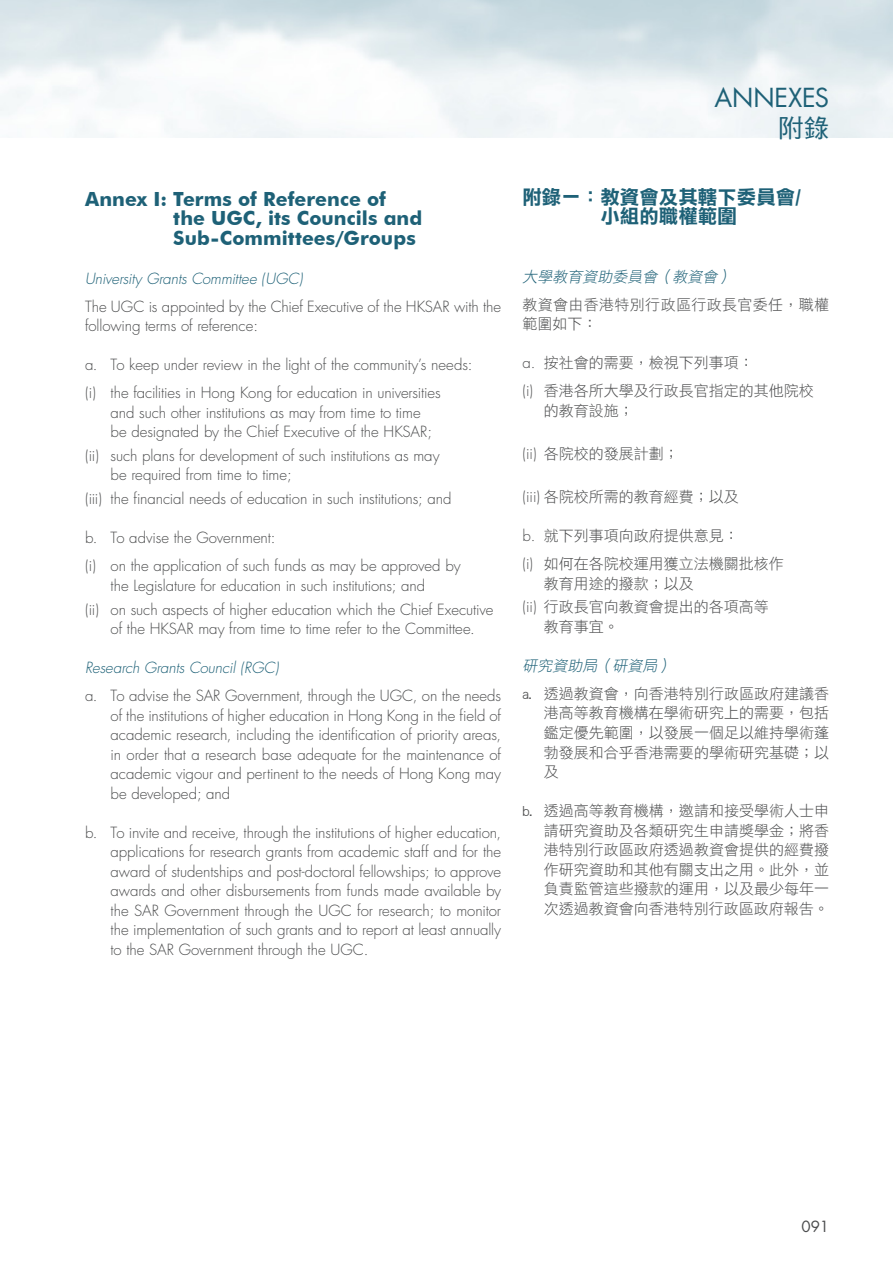
<style>
.page{position:relative;width:893px;height:1263px;background:#fff}
.page>*{position:absolute;margin:0;border:0;box-sizing:border-box;transform-origin:0 0}
.t1{font:25.5px "Futura";letter-spacing:-.005em;color:#1e6177}
.t2{font:25.5px "DF Hei HK W5";color:#1e6177}
.t3{font:700 19.5px "Futura BT";letter-spacing:.005em;color:#1e6177}
.t4{font:19.5px "DF Li Hei Std W7";color:#1e6177}
.t5{font:300 15px/19.5px "Futura";letter-spacing:-.005em;color:#4b4c4d;text-align:justify}
.t6{font:15px/19.5px "DF Li Hei Std W3";color:#4b4c4d;text-align:justify}
.t7{font:italic 300 15px "Futura";letter-spacing:-.005em;color:#1e6177}
.t8{font:15px/19.5px "DF Li Hei Std W3";letter-spacing:.025em;color:#4b4c4d}
.t9{font:italic 15px "DF Li Hei Std W3";color:#1e6177}
.t10{font:15px "Futura";color:#4b4c4d}
.s1{font-family:"Futura";font-weight:300}
</style>
<div class="page">
<p class="t3" style="left:85px;top:187px;width:303px">Annex I: Terms of Reference of</p>
<p class="t3" style="left:173px;top:206px;width:251px">the UGC, its Councils and</p>
<p class="t3" style="left:173px;top:226px;width:244px">Sub-Committees/Groups</p>
<p class="t7" style="left:85px;top:269px;width:219px">University Grants Committee (UGC)</p>
<p class="t5" style="left:85px;top:297px;width:418px">The UGC is appointed by the Chief Executive of the HKSAR with the following terms of reference:</p>
<p class="t5" style="left:85px;top:355px;width:389px">a. To keep under review in the light of the community’s needs:</p>
<p class="t5" style="left:85px;top:383px;width:357px">(i) the facilities in Hong Kong for education in universities</p>
<p class="t5" style="left:111px;top:403px;width:312px">and such other institutions as may from time to time</p>
<p class="t5" style="left:111px;top:422px;width:323px">be designated by the Chief Executive of the HKSAR;</p>
<p class="t5" style="left:85px;top:446px;width:356px">(ii) such plans for development of such institutions as may</p>
<p class="t5" style="left:111px;top:466px;width:183px">be required from time to time;</p>
<p class="t5" style="left:85px;top:489px;width:368px">(iii) the financial needs of education in such institutions; and</p>
<p class="t5" style="left:85px;top:528px;width:192px">b. To advise the Government:</p>
<p class="t5" style="left:85px;top:556px;width:377px">(i) on the application of such funds as may be approved by</p>
<p class="t5" style="left:111px;top:576px;width:316px">the Legislature for education in such institutions; and</p>
<p class="t5" style="left:85px;top:600px;width:410px">(ii) on such aspects of higher education which the Chief Executive</p>
<p class="t5" style="left:111px;top:619px;width:366px">of the HKSAR may from time to time refer to the Committee.</p>
<p class="t7" style="left:85px;top:658px;width:195px">Research Grants Council (RGC)</p>
<p class="t5" style="left:111px;top:686px;width:392px;text-indent:-26px">a. To advise the SAR Government, through the UGC, on the needs of the institutions of higher education in Hong Kong in the field of academic research, including the identification of priority areas, in order that a research base adequate for the maintenance of academic vigour and pertinent to the needs of Hong Kong may be developed; and</p>
<p class="t5" style="left:111px;top:823px;width:392px;text-indent:-26px">b. To invite and receive, through the institutions of higher education, applications for research grants from academic staff and for the award of studentships and post-doctoral fellowships; to approve awards and other disbursements from funds made available by the SAR Government through the UGC for research; to monitor the implementation of such grants and to report at least annually to the SAR Government through the UGC.</p>
<p class="t1" style="left:714px;top:81px;width:116px">ANNEXES</p>
<p class="t2" style="left:778px;top:115px;width:52px">附錄</p>
<p class="t4" style="left:522px;top:186px;width:280px">附錄一：教資會及其轄下委員會/</p>
<p class="t4" style="left:600px;top:206px;width:138px">小組的職權範圍</p>
<p class="t9" style="left:522px;top:268px;width:214px">大學教育資助委員會（教資會）</p>
<p class="t8" style="left:522px;top:294px;width:308px">教資會由香港特別行政區行政長官委任，職權範圍如下：</p>
<p class="t6" style="left:522px;top:353px;width:233px"><span class="s1">a.</span> 按社會的需要，檢視下列事項：</p>
<p class="t6" style="left:522px;top:381px;width:293px"><span class="s1">(i)</span> 香港各所大學及行政長官指定的其他院校</p>
<p class="t6" style="left:544px;top:400px;width:91px">的教育設施；</p>
<p class="t6" style="left:522px;top:444px;width:158px"><span class="s1">(ii)</span> 各院校的發展計劃；</p>
<p class="t6" style="left:522px;top:487px;width:218px"><span class="s1">(iii)</span> 各院校所需的教育經費；以及</p>
<p class="t6" style="left:522px;top:526px;width:218px"><span class="s1">b.</span> 就下列事項向政府提供意見：</p>
<p class="t6" style="left:522px;top:554px;width:263px"><span class="s1">(i)</span> 如何在各院校運用獲立法機關批核作</p>
<p class="t6" style="left:544px;top:573px;width:151px">教育用途的撥款；以及</p>
<p class="t6" style="left:522px;top:597px;width:248px"><span class="s1">(ii)</span> 行政長官向教資會提出的各項高等</p>
<p class="t6" style="left:544px;top:617px;width:76px">教育事宜。</p>
<p class="t9" style="left:522px;top:657px;width:154px">研究資助局（研資局）</p>
<p class="t6" style="left:544px;top:684px;width:287px;text-indent:-21px">a. 透過教資會，向香港特別行政區政府建議香港高等教育機構在學術研究上的需要，包括鑑定優先範圍，以發展一個足以維持學術蓬勃發展和合乎香港需要的學術研究基礎；以及</p>
<p class="t6" style="left:544px;top:801px;width:287px;text-indent:-21px">b. 透過高等教育機構，邀請和接受學術人士申請研究資助及各類研究生申請獎學金；將香港特別行政區政府透過教資會提供的經費撥作研究資助和其他有關支出之用。此外，並負責監管這些撥款的運用，以及最少每年一次透過教資會向香港特別行政區政府報告。</p>
<p class="t10" style="left:801px;top:1217px;width:29px">091</p>
</div>
